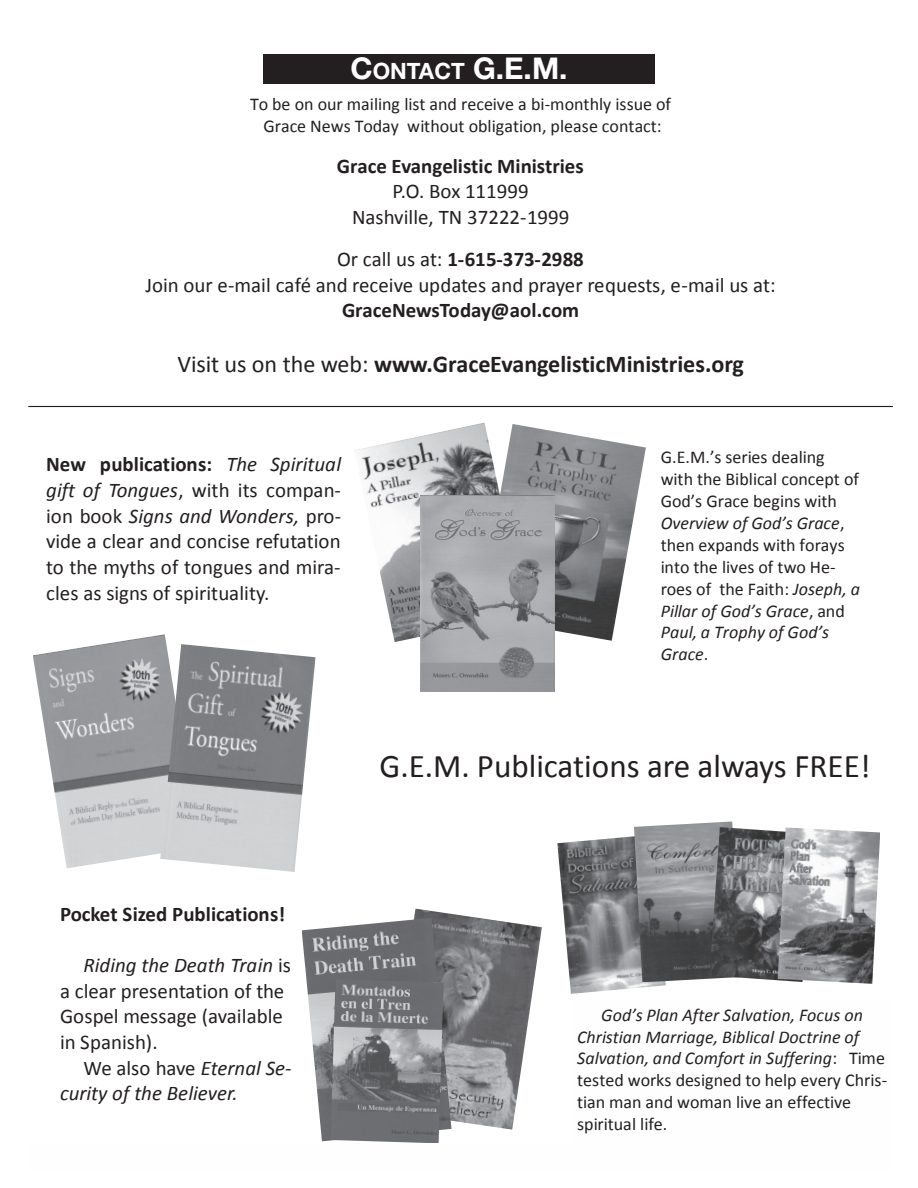
<style>
.page{position:relative;width:918px;height:1188px;background:#fff}
.page>*{position:absolute;margin:0;border:0;box-sizing:border-box;transform-origin:0 0}
.t1{font:33.15px "Calibri";color:#231f20}
.t2{font:700 30px "Helvetica Neue";color:#fff}
.t3{font:700 24.15px "Calibri";letter-spacing:-.005em;color:#231f20}
.t4{font:20.85px/25.7px "Calibri";color:#231f20;text-align:center}
.t5{font:italic 20.85px "Calibri";color:#231f20}
.t6{font:700 20.85px "Calibri";letter-spacing:-.005em;color:#231f20}
.t7{font:18px/21.9px "Calibri";letter-spacing:-.005em;color:#231f20;text-align:center}
.t8{font:italic 18px/21.9px "Calibri";letter-spacing:.005em;color:#231f20}
.s1{font-size:22.5px}
.s2{font-weight:700}
.s3{font-weight:400}
.s4{font-style:italic}
.s5{font-style:normal}
</style>
<div class="page">
<div style="left:264px;top:54px;width:391px;height:30px;background:#231f20"></div>
<hr style="left:29px;top:406px;width:864px;height:1px;background:#231f20">
<img style="left:33px;top:634px;width:134px;height:234px">
<img style="left:160px;top:644px;width:156px;height:228px">
<img style="left:414px;top:909px;width:128px;height:221px">
<img style="left:302px;top:918px;width:150px;height:223px">
<img style="left:331px;top:979px;width:113px;height:164px">
<img style="left:354px;top:423px;width:131px;height:219px">
<img style="left:478px;top:424px;width:168px;height:217px">
<img style="left:557px;top:836px;width:109px;height:158px">
<img style="left:634px;top:822px;width:99px;height:160px">
<img style="left:709px;top:827px;width:84px;height:155px">
<img style="left:778px;top:828px;width:102px;height:156px">
<img style="left:420px;top:495px;width:135px;height:196px">
<p class="t2" style="left:350px;top:50px;width:219px">C<span class="s1">ONTACT</span> G.E.M.</p>
<p class="t7" style="left:250px;top:92px;width:422px">To be on our mailing list and receive a bi-monthly issue of<br>Grace News Today without obligation, please contact:</p>
<p class="t4" style="left:337px;top:152px;width:248px"><span class="s2">Grace Evangelistic Ministries<br></span>P.O. Box 111999<br>Nashville, TN 37222-1999</p>
<p class="t4" style="left:145px;top:245px;width:632px">Or call us at: <span class="s2">1-615-373-2988<br></span>Join our e-mail café and receive updates and prayer requests, e-mail us at:<br><span class="s2">GraceNewsToday@aol.com</span></p>
<p class="t3" style="left:177px;top:349px;width:568px"><span class="s3">Visit us on the web:</span> www.GraceEvangelisticMinistries.org</p>
<p class="t4" style="left:46px;top:451px;width:296px;text-align:justify"><span class="s2">New publications:</span> <span class="s4">The Spiritual gift of Tongues</span>, with its compan&shy;ion book <span class="s4">Signs and Wonders,</span> pro&shy;vide a clear and concise refutation to the myths of tongues and mira&shy;cles as signs of spirituality.</p>
<p class="t7" style="left:661px;top:445px;width:201px;text-align:left">G.E.M.’s series dealing with the Biblical concept of<br>God’s Grace begins with<br><span class="s4">Overview of God’s Grace</span>, then expands with forays into the lives of two He&shy;roes of the Faith: <span class="s4">Joseph, a<br>Pillar of God’s Grace</span>, and<br><span class="s4">Paul, a Trophy of God’s<br>Grace</span>.</p>
<p class="t1" style="left:379px;top:745px;width:493px">G.E.M. Publications are always FREE!</p>
<p class="t6" style="left:60px;top:901px;width:227px">Pocket Sized Publications!</p>
<p class="t5" style="left:83px;top:952px;width:209px">Riding the Death Train <span class="s5">is</span></p>
<p class="t4" style="left:60px;top:977px;width:226px">a clear presentation of the</p>
<p class="t4" style="left:60px;top:1003px;width:224px">Gospel message (available</p>
<p class="t4" style="left:60px;top:1028px;width:99px">in Spanish).</p>
<p class="t4" style="left:83px;top:1054px;width:210px">We also have <span class="s4">Eternal Se-</span></p>
<p class="t5" style="left:60px;top:1080px;width:179px">curity of the Believer.</p>
<p class="t8" style="left:577px;top:1003px;width:312px;text-indent:24px">God’s Plan After Salvation, Focus on Christian Marriage, Biblical Doctrine of Salvation, and Comfort in Suffering<span class="s5">: Time tested works designed to help every Chris&shy;tian man and woman live an effective spiritual life.</span></p>
</div>
